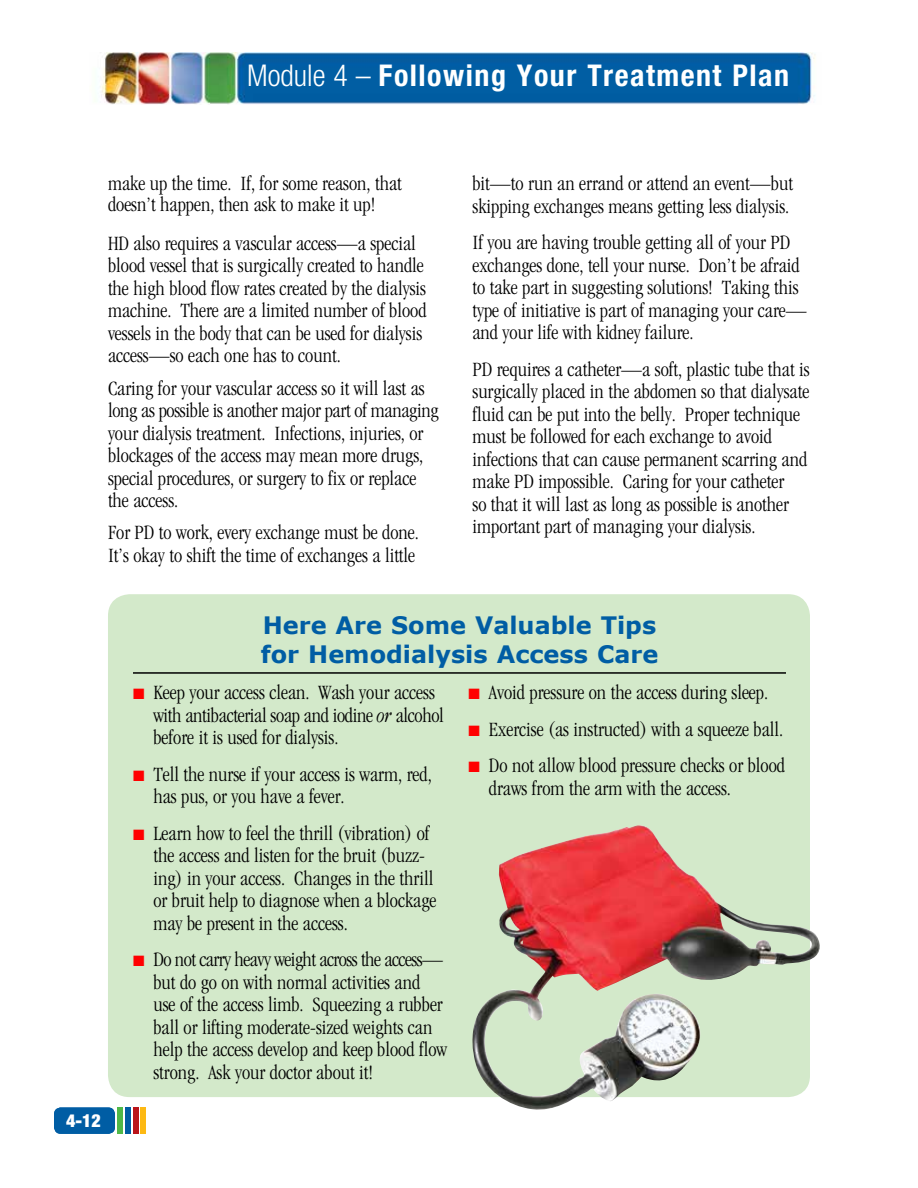
<style>
.page{position:relative;width:918px;height:1188px;background:#fff}
.page>*{position:absolute;margin:0;border:0;box-sizing:border-box;transform-origin:0 0}
.t1{font:700 condensed 30px "Helvetica Neue LT Std";letter-spacing:.05em;color:#fff}
.t2{font:700 24px/28.8px "Verdana";color:#005da4}
.t3{font:300 condensed 21px/22.5px "ITC Garamond Std";color:#000}
.t4{font:900 condensed 18px "Helvetica Neue LT Std";color:#fff}
.s1{font-weight:300}
.s2{color:#f00}
.s3{font-style:italic}
</style>
<div class="page">
<img style="left:100px;top:52px;width:715px;height:52px">
<div style="left:54px;top:1108px;width:61px;height:26px;background:#005da4;border-radius:7px"></div>
<div style="left:118px;top:1107px;width:5px;height:27px;background:#50b848"></div>
<div style="left:126px;top:1107px;width:5px;height:27px;background:#005da4"></div>
<div style="left:141px;top:1107px;width:5px;height:27px;background:#fdb913"></div>
<div style="left:133px;top:1107px;width:5px;height:27px;background:#ba141a"></div>
<div style="left:108px;top:594px;width:702px;height:503px;background:#d3e9ca;border-radius:22px"></div>
<hr style="left:133px;top:672px;width:653px;height:2px;background:#000">
<img style="left:472px;top:825px;width:348px;height:285px">
<h1 class="t1" style="left:247px;top:57px;width:543px"><span class="s1">Module 4 –</span> Following Your Treatment Plan</h1>
<p class="t3" style="left:108px;top:173px;width:295px;line-height:21px">make up the time. If, for some reason, that doesn’t happen, then ask to make it up!</p>
<p class="t3" style="left:108px;top:232px;width:320px">HD also requires a vascular access—a special blood vessel that is surgically created to handle the high blood flow rates created by the dialysis machine. There are a limited number of blood vessels in the body that can be used for dialysis access—so each one has to count.</p>
<p class="t3" style="left:108px;top:377px;width:332px">Caring for your vascular access so it will last as long as possible is another major part of managing your dialysis treatment. Infections, injuries, or blockages of the access may mean more drugs, special procedures, or surgery to fix or replace the access.</p>
<p class="t3" style="left:108px;top:522px;width:313px">For PD to work, every exchange must be done.<br>It’s okay to shift the time of exchanges a little</p>
<p class="t3" style="left:472px;top:172px;width:322px">bit—to run an errand or attend an event—but skipping exchanges means getting less dialysis.</p>
<p class="t3" style="left:472px;top:231px;width:336px">If you are having trouble getting all of your PD exchanges done, tell your nurse. Don’t be afraid to take part in suggesting solutions! Taking this type of initiative is part of managing your care— and your life with kidney failure.</p>
<p class="t3" style="left:472px;top:358px;width:339px">PD requires a catheter—a soft, plastic tube that is surgically placed in the abdomen so that dialysate fluid can be put into the belly. Proper technique must be followed for each exchange to avoid infections that can cause permanent scarring and make PD impossible. Caring for your catheter<br>so that it will last as long as possible is another important part of managing your dialysis.</p>
<p class="t2" style="left:261px;top:611px;width:399px">Here Are Some Valuable Tips for Hemodialysis Access Care</p>
<p class="t4" style="left:66px;top:1109px;width:36px">4-12</p>
<p class="t4" style="left:60px;top:1111px;width:48px">4-&lt;#&gt;</p>
<p class="t3" style="left:153px;top:681px;width:292px;text-indent:-20px"><span class="s2">■</span> Keep your access clean. Wash your access with antibacterial soap and iodine <span class="s3">or</span> alcohol before it is used for dialysis.</p>
<p class="t3" style="left:153px;top:763px;width:280px;text-indent:-20px"><span class="s2">■</span> Tell the nurse if your access is warm, red, has pus, or you have a fever.</p>
<p class="t3" style="left:153px;top:822px;width:285px;text-indent:-20px"><span class="s2">■</span> Learn how to feel the thrill (vibration) of the access and listen for the bruit (buzz&shy;ing) in your access. Changes in the thrill or bruit help to diagnose when a blockage may be present in the access.</p>
<p class="t3" style="left:153px;top:949px;width:295px;text-indent:-20px"><span class="s2">■</span> Do not carry heavy weight across the access— but do go on with normal activities and use of the access limb. Squeezing a rubber ball or lifting moderate-sized weights can help the access develop and keep blood flow strong. Ask your doctor about it!</p>
<p class="t3" style="left:469px;top:681px;width:301px"><span class="s2">■</span> Avoid pressure on the access during sleep.</p>
<p class="t3" style="left:469px;top:718px;width:316px"><span class="s2">■</span> Exercise (as instructed) with a squeeze ball.</p>
<p class="t3" style="left:489px;top:754px;width:298px;text-indent:-20px"><span class="s2">■</span> Do not allow blood pressure checks or blood draws from the arm with the access.</p>
</div>
